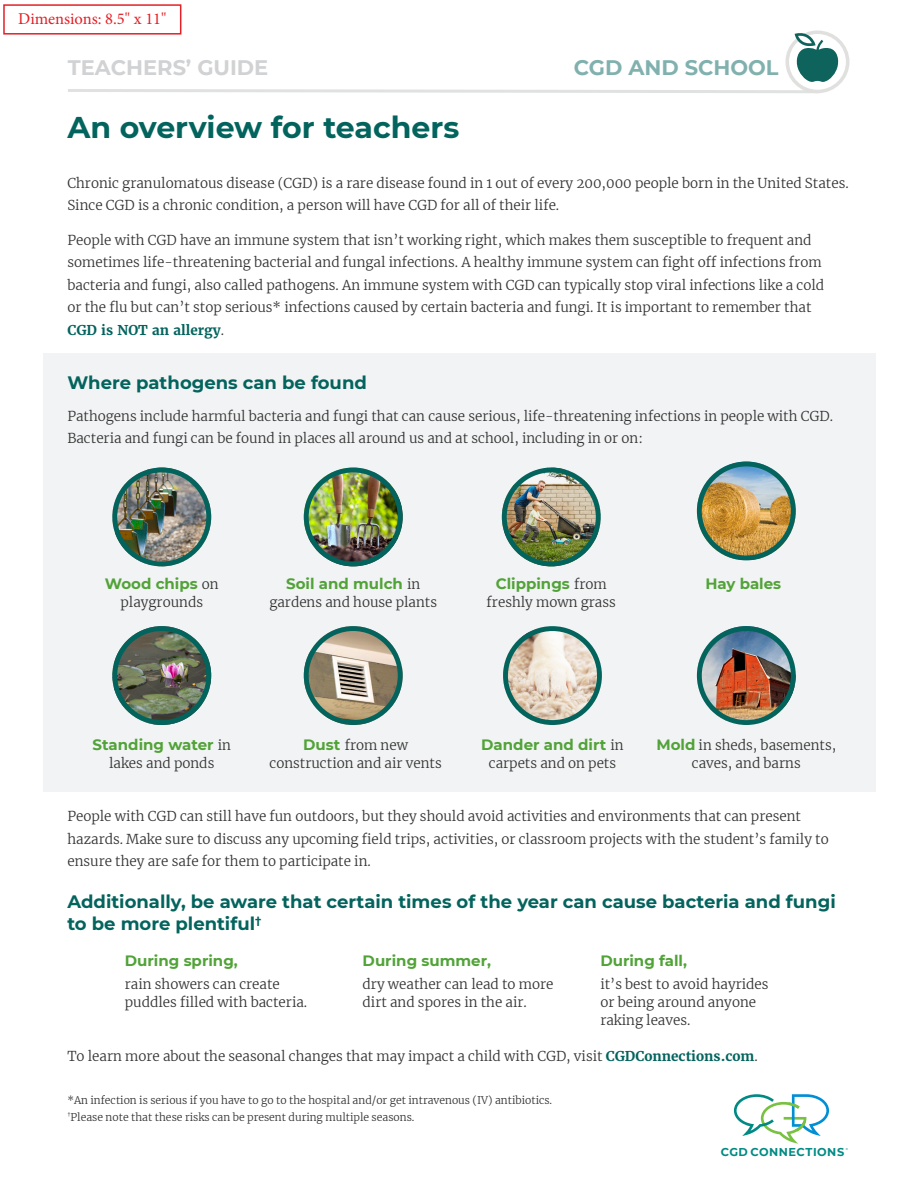
<style>
.page{position:relative;width:918px;height:1188px;background:#fff}
.page>*{position:absolute;margin:0;border:0;box-sizing:border-box;transform-origin:0 0}
.t1{font:700 30px "Montserrat";color:#03635d}
.t2{font:700 21px "Montserrat";color:#d1d2d4}
.t3{font:700 21px "Montserrat";color:#81b1ae}
.t4{font:700 18px/22.5px "Montserrat";color:#03635d}
.t5{font:16.5px "Minion Pro";color:#e41f25}
.t6{font:700 15px "Montserrat";color:#51a338}
.t7{font:300 13.5px/22.5px "Merriweather";color:#333}
.t8{font:700 11.4px "Montserrat";letter-spacing:.045em;color:#008a83}
.t9{font:300 10.5px/16.5px "Merriweather";color:#333}
.t10{font:2.7px "Helvetica Neue";color:#008a83}
.s1{font-weight:700;color:#03635d}
.s2{font-family:"Merriweather";font-weight:300;font-size:13.5px;color:#333}
.s3{font-family:"Montserrat";font-weight:700;font-size:15px;color:#51a338}
</style>
<div class="page">
<svg style="left:734px;top:1094px;width:95px;height:50px"></svg>
<svg style="left:68px;top:30px;width:781px;height:64px"></svg>
<div style="left:43px;top:353px;width:832px;height:438px;background:#f2f3f4"></div>
<img style="left:502px;top:468px;width:99px;height:98px;border-radius:49px">
<div style="left:502px;top:468px;width:99px;height:98px;border:5px solid #03635d;border-radius:50%"></div>
<img style="left:304px;top:468px;width:99px;height:98px;border-radius:49px">
<div style="left:304px;top:468px;width:99px;height:98px;border:5px solid #03635d;border-radius:50%"></div>
<img style="left:112px;top:468px;width:99px;height:98px;border-radius:49px">
<div style="left:112px;top:468px;width:99px;height:98px;border:5px solid #03635d;border-radius:50%"></div>
<img style="left:304px;top:626px;width:99px;height:99px;border-radius:49px">
<div style="left:304px;top:626px;width:99px;height:99px;border:5px solid #03635d;border-radius:50%"></div>
<img style="left:112px;top:626px;width:99px;height:99px;border-radius:49px">
<div style="left:112px;top:626px;width:99px;height:99px;border:5px solid #03635d;border-radius:50%"></div>
<img style="left:697px;top:462px;width:99px;height:98px">
<div style="left:697px;top:462px;width:99px;height:98px;border:5px solid #03635d;border-radius:50%"></div>
<img style="left:697px;top:626px;width:99px;height:94px">
<div style="left:697px;top:626px;width:99px;height:99px;border:5px solid #03635d;border-radius:50%"></div>
<img style="left:503px;top:626px;width:99px;height:99px;border-radius:49px">
<div style="left:503px;top:626px;width:99px;height:99px;border:5px solid #03635d;border-radius:50%"></div>
<div style="left:4px;top:5px;width:177px;height:29px;background:#fff"></div>
<div style="left:3px;top:4px;width:178px;height:31px;border:2px solid #e41f25"></div>
<p class="t5" style="left:18px;top:7px;width:150px">Dimensions: 8.5" x 11"</p>
<p class="t2" style="left:68px;top:52px;width:202px">TEACHERS’ GUIDE</p>
<p class="t3" style="left:574px;top:52px;width:206px">CGD AND SCHOOL</p>
<p class="t1" style="left:68px;top:105px;width:393px">An overview for teachers</p>
<p class="t7" style="left:67px;top:171px;width:783px">Chronic granulomatous disease (CGD) is a rare disease found in 1 out of every 200,000 people born in the United States.<br>Since CGD is a chronic condition, a person will have CGD for all of their life.</p>
<p class="t7" style="left:67px;top:228px;width:758px">People with CGD have an immune system that isn’t working right, which makes them susceptible to frequent and sometimes life-threatening bacterial and fungal infections. A healthy immune system can fight off infections from bacteria and fungi, also called pathogens. An immune system with CGD can typically stop viral infections like a cold or the flu but can’t stop serious* infections caused by certain bacteria and fungi. It is important to remember that <span class="s1">CGD is NOT an allergy</span>.</p>
<p class="t4" style="left:67px;top:371px;width:301px">Where pathogens can be found</p>
<p class="t7" style="left:67px;top:404px;width:767px">Pathogens include harmful bacteria and fungi that can cause serious, life-threatening infections in people with CGD.<br>Bacteria and fungi can be found in places all around us and at school, including in or on:</p>
<p class="t6" style="left:105px;top:572px;width:115px">Wood chips <span class="s2">on</span></p>
<p class="t7" style="left:120px;top:590px;width:84px">playgrounds</p>
<p class="t6" style="left:286px;top:572px;width:136px">Soil and mulch <span class="s2">in</span></p>
<p class="t7" style="left:269px;top:590px;width:169px">gardens and house plants</p>
<p class="t6" style="left:496px;top:572px;width:113px">Clippings <span class="s2">from</span></p>
<p class="t7" style="left:487px;top:590px;width:131px">freshly mown grass</p>
<p class="t6" style="left:705px;top:572px;width:77px">Hay bales</p>
<p class="t6" style="left:92px;top:734px;width:140px">Standing water <span class="s2">in</span></p>
<p class="t7" style="left:109px;top:752px;width:107px">lakes and ponds</p>
<p class="t7" style="left:270px;top:736px;width:174px;line-height:18px;text-align:center"><span class="s3">Dust</span> from new construction and air vents</p>
<p class="t6" style="left:481px;top:734px;width:144px">Dander and dirt <span class="s2">in</span></p>
<p class="t7" style="left:489px;top:752px;width:129px">carpets and on pets</p>
<p class="t7" style="left:656px;top:736px;width:181px;line-height:18px;text-align:center"><span class="s3">Mold</span> in sheds, basements, caves, and barns</p>
<p class="t7" style="left:67px;top:805px;width:763px">People with CGD can still have fun outdoors, but they should avoid activities and environments that can present hazards. Make sure to discuss any upcoming field trips, activities, or classroom projects with the student’s family to ensure they are safe for them to participate in.</p>
<p class="t4" style="left:67px;top:889px;width:770px">Additionally, be aware that certain times of the year can cause bacteria and fungi to be more plentiful<sup>†</sup></p>
<p class="t6" style="left:125px;top:950px;width:114px">During spring,</p>
<p class="t7" style="left:125px;top:974px;width:184px;line-height:18px">rain showers can create puddles filled with bacteria.</p>
<p class="t6" style="left:363px;top:950px;width:130px">During summer,</p>
<p class="t7" style="left:363px;top:974px;width:192px;line-height:18px">dry weather can lead to more dirt and spores in the air.</p>
<p class="t6" style="left:600px;top:950px;width:88px">During fall,</p>
<p class="t7" style="left:600px;top:974px;width:170px;line-height:18px">it’s best to avoid hayrides or being around anyone raking leaves.</p>
<p class="t7" style="left:67px;top:1045px;width:692px">To learn more about the seasonal changes that may impact a child with CGD, visit <span class="s1">CGDConnections.com</span>.</p>
<p class="t9" style="left:67px;top:1092px;width:486px">*An infection is serious if you have to go to the hospital and/or get intravenous (IV) antibiotics. <sup>†</sup>Please note that these risks can be present during multiple seasons.</p>
<p class="t8" style="left:721px;top:1144px;width:125px">CGD CONNECTIONS</p>
<p class="t10" style="left:846px;top:1148px;width:4px">®</p>
</div>
